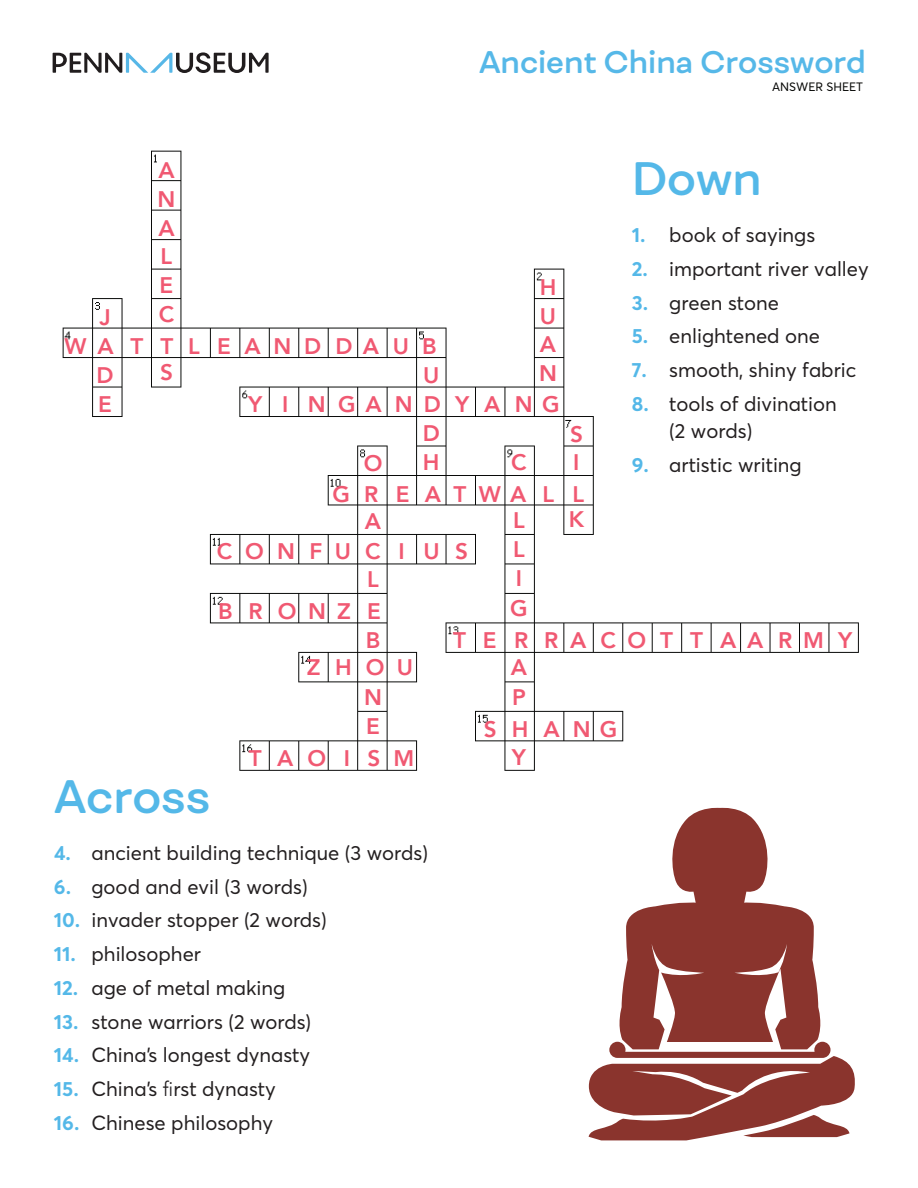
<style>
.page{position:relative;width:918px;height:1188px;background:#fff}
.page>*{position:absolute;margin:0;border:0;box-sizing:border-box;transform-origin:0 0}
.t1{font:600 45px "Fibra One";color:#54b8e8}
.t2{font:600 30px "Fibra One";color:#56b8e8}
.t3{font:800 22.5px/28.8px "Avenir";letter-spacing:.61em;color:#f05972}
.t4{font:800 22.5px "Avenir";letter-spacing:.58em;color:#f05972}
.t5{font:800 22.5px "Avenir";letter-spacing:.56em;color:#f05972}
.t6{font:20.25px/27px "Averta PE";color:#231f20}
.t7{font:12px "Averta PE";color:#040503}
.s1{font-weight:700;color:#54b8e8}
.s2{font-family:"Avenir";font-weight:300}
</style>
<div class="page">
<img style="left:62px;top:150px;width:797px;height:621px">
<svg style="left:616px;top:807px;width:207px;height:235px;fill:#8a342d"></svg>
<svg style="left:589px;top:1042px;width:266px;height:98px"></svg>
<svg style="left:53px;top:52px;width:216px;height:21px"></svg>
<h2 class="t2" style="left:479px;top:43px;width:389px">Ancient China Crossword</h2>
<p class="t3" style="left:158px;top:156px;width:19px">A<br>N<br>A<br>L<br>E<br>C</p>
<p class="t3" style="left:539px;top:273px;width:19px;text-align:justify">H U A N</p>
<p class="t3" style="left:99px;top:303px;width:13px">J</p>
<p class="t4" style="left:65px;top:329px;width:374px">WA T TL EANDDAUB</p>
<p class="t3" style="left:160px;top:358px;width:14px">S</p>
<p class="t3" style="left:96px;top:360px;width:19px">D<br>E</p>
<p class="t3" style="left:423px;top:361px;width:18px">U</p>
<p class="t5" style="left:248px;top:386px;width:313px">Y I NGANDYANG</p>
<p class="t3" style="left:364px;top:449px;width:20px">O</p>
<p class="t3" style="left:423px;top:419px;width:19px">D<br>H</p>
<p class="t3" style="left:511px;top:448px;width:17px">C</p>
<p class="t3" style="left:570px;top:420px;width:14px">S<br>I</p>
<p class="t3" style="left:333px;top:479px;width:253px">GR EATWAL L</p>
<p class="t7" style="left:772px;top:78px;width:93px">ANSWER SHEET</p>
<h1 class="t1" style="left:632px;top:151px;width:131px">Down</h1>
<p class="t6" style="left:632px;top:221px;width:185px"><span class="s1">1.</span> book of sayings</p>
<p class="t6" style="left:632px;top:254px;width:238px"><span class="s1">2.</span> important river valley</p>
<p class="t6" style="left:632px;top:288px;width:149px"><span class="s1">3.</span> green stone</p>
<p class="t6" style="left:632px;top:322px;width:190px"><span class="s1">5.</span> enlightened one</p>
<p class="t6" style="left:632px;top:356px;width:226px"><span class="s1">7.</span> smooth, shiny fabric</p>
<p class="t6" style="left:669px;top:389px;width:169px;text-indent:-38px"><span class="s1">8.</span> tools of divination (2 words)</p>
<p class="t6" style="left:632px;top:450px;width:171px"><span class="s1">9.</span> artistic writing</p>
<p class="t3" style="left:569px;top:505px;width:17px">K</p>
<p class="t3" style="left:510px;top:505px;width:19px;line-height:29.2px">L<br>L<br>I<br>G</p>
<p class="t3" style="left:365px;top:507px;width:18px">A</p>
<p class="t3" style="left:217px;top:537px;width:253px">CONFUC I US</p>
<p class="t3" style="left:367px;top:564px;width:13px">L</p>
<p class="t3" style="left:218px;top:597px;width:164px">BRONZE</p>
<p class="t3" style="left:307px;top:653px;width:108px">ZHOU</p>
<p class="t3" style="left:453px;top:626px;width:401px">T E RRACOT T AARMY</p>
<p class="t3" style="left:366px;top:626px;width:16px">B</p>
<p class="t3" style="left:511px;top:652px;width:18px;line-height:30px">A<br>P</p>
<p class="t3" style="left:364px;top:683px;width:19px">N<br>E</p>
<p class="t3" style="left:484px;top:714px;width:135px">SHANG</p>
<p class="t3" style="left:249px;top:744px;width:167px">TAOISM</p>
<h1 class="t1" style="left:54px;top:768px;width:158px">Across</h1>
<p class="t6" style="left:54px;top:838px;width:376px"><span class="s1">4.</span> ancient building technique (3 words)</p>
<p class="t6" style="left:54px;top:872px;width:255px"><span class="s1">6.</span> good and evil (3 words)</p>
<p class="t6" style="left:54px;top:906px;width:274px"><span class="s1">10.</span> invader stopper (2 words)</p>
<p class="t6" style="left:54px;top:940px;width:149px"><span class="s1">11.</span> philosopher</p>
<p class="t6" style="left:54px;top:973px;width:233px"><span class="s1">12.</span> age of metal making</p>
<p class="t6" style="left:54px;top:1007px;width:259px"><span class="s1">13.</span> stone warriors (2 words)</p>
<p class="t6" style="left:54px;top:1041px;width:258px"><span class="s1">14.</span> China’s longest dynasty</p>
<p class="t6" style="left:54px;top:1075px;width:223px"><span class="s1">15.</span> China’s <span class="s2">fi</span>rst dynasty</p>
<p class="t6" style="left:54px;top:1108px;width:221px"><span class="s1">16.</span> Chinese philosophy</p>
<p class="t3" style="left:512px;top:743px;width:16px">Y</p>
</div>
